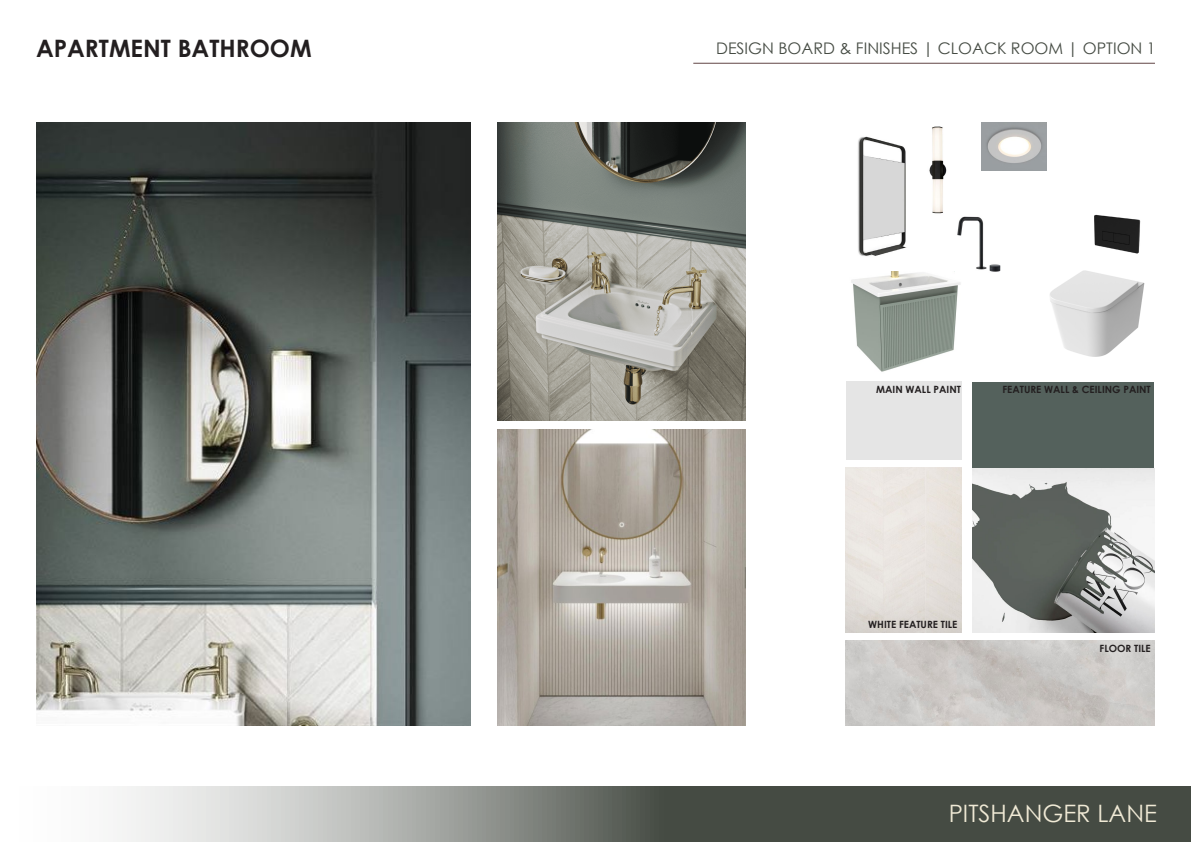
<style>
.page{position:relative;width:1191px;height:842px;background:#fff}
.page>*{position:absolute;margin:0;border:0;box-sizing:border-box;transform-origin:0 0}
.t1{font:700 24px "Century Gothic";color:#231f20}
.t2{font:24px "Century Gothic";color:#efe9d5}
.t3{font:16px "Century Gothic";color:#454b43}
.t4{font:700 10px "Century Gothic";color:#231f20}
</style>
<div class="page">
<div style="left:845px;top:382px;width:116px;height:78px;background:#e5e5e5"></div>
<div style="left:972px;top:383px;width:182px;height:85px;background:#54615c"></div>
<img style="left:858px;top:136px;width:49px;height:120px">
<img style="left:497px;top:122px;width:249px;height:299px">
<img style="left:36px;top:122px;width:435px;height:603px">
<img style="left:497px;top:430px;width:249px;height:296px">
<img style="left:1050px;top:270px;width:95px;height:87px">
<img style="left:972px;top:468px;width:182px;height:164px">
<img style="left:845px;top:641px;width:309px;height:85px">
<img style="left:851px;top:272px;width:110px;height:100px">
<img style="left:1094px;top:214px;width:47px;height:40px">
<img style="left:955px;top:216px;width:46px;height:62px">
<img style="left:929px;top:126px;width:18px;height:88px">
<img style="left:981px;top:122px;width:65px;height:48px">
<svg style="left:117px;top:786px;width:1074px;height:56px;background:#797d77"></svg>
<hr style="left:693px;top:63px;width:462px;height:1px;background:#624646">
<p class="t1" style="left:36px;top:30px;width:277px">APARTMENT BATHROOM</p>
<p class="t3" style="left:716px;top:37px;width:441px">DESIGN BOARD &amp; FINISHES | CLOACK ROOM | OPTION 1</p>
<p class="t4" style="left:876px;top:381px;width:86px">MAIN WALL PAINT</p>
<p class="t4" style="left:1002px;top:381px;width:150px">FEATURE WALL &amp; CEILING PAINT</p>
<p class="t4" style="left:868px;top:617px;width:91px">WHITE FEATURE TILE</p>
<p class="t4" style="left:1099px;top:641px;width:53px">FLOOR TILE</p>
<p class="t2" style="left:948px;top:797px;width:210px">PITSHANGER LANE</p>
</div>
